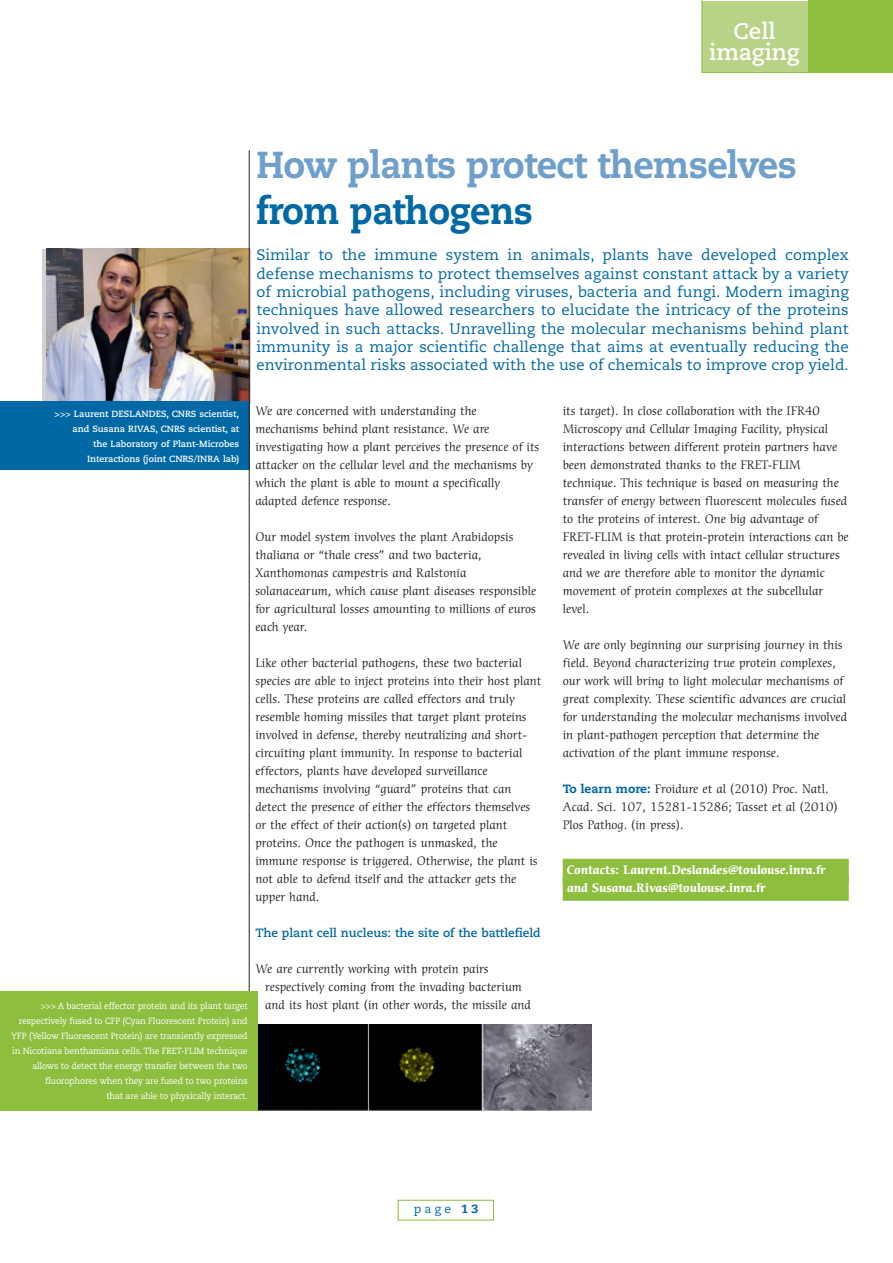
<style>
.page{position:relative;width:893px;height:1263px;background:#fff}
.page>*{position:absolute;margin:0;border:0;box-sizing:border-box;transform-origin:0 0}
.t1{font:800 37.5px "Caecilia";letter-spacing:-.02em;color:#6fa0cb;scale:.95 1}
.t2{font:800 37.5px "Caecilia";letter-spacing:-.02em;color:#0068a5;scale:.95 1}
.t3{font:700 22.5px/21px "Caecilia";color:#fff;text-align:center}
.t4{font:15px/18.3px "Caecilia";letter-spacing:.005em;color:#0068a5;text-align:justify}
.t5{font:12px/18px "Cerigo";color:#231f20}
.t6{font:700 12px/18px "Cerigo";letter-spacing:-.005em;color:#fff}
.t7{font:700 12px "Caecilia";color:#0068a5}
.t8{font:12px "Caecilia";color:#0068a5}
.t9{font:9px/15px "Caecilia";letter-spacing:-.015em;color:#fff;text-align:right;scale:.95 1}
.t10{font:700 9px/15px "Caecilia";color:#fff;text-align:right}
.s1{font-family:"Caecilia";font-weight:800;color:#0068a5}
.s2{font-weight:800}
</style>
<div class="page">
<div style="left:398px;top:1200px;width:96px;height:20px;border:1px solid #8dbe3e"></div>
<div style="left:563px;top:859px;width:286px;height:24px;background:#8dbe3e"></div>
<div style="left:563px;top:877px;width:286px;height:24px;background:#8dbe3e"></div>
<div style="left:701px;top:1px;width:107px;height:72px;background:#b8d387"></div>
<div style="left:808px;top:1px;width:85px;height:72px;background:#8dbe3e"></div>
<svg style="left:42px;top:249px;width:209px;height:154px"></svg>
<img style="left:47px;top:249px;width:202px;height:152px">
<div style="left:0;top:401px;width:249px;height:69px;background:#0068a5"></div>
<hr style="left:249px;top:150px;width:1px;height:899px;background:#231f20">
<img style="left:258px;top:1024px;width:334px;height:86px">
<div style="left:0;top:992px;width:258px;height:119px;background:#8dbe3e"></div>
<h2 class="t3" style="left:709px;top:22px;width:92px">Cell imaging</h2>
<h1 class="t1" style="left:256px;top:149px;width:570px">How plants protect themselves</h1>
<h1 class="t2" style="left:256px;top:195px;width:293px">from pathogens</h1>
<p class="t4" style="left:256px;top:247px;width:594px">Similar to the immune system in animals, plants have developed complex defense mechanisms to protect themselves against constant attack by a variety of microbial pathogens, including viruses, bacteria and fungi. Modern imaging techniques have allowed researchers to elucidate the intricacy of the proteins involved in such attacks. Unravelling the molecular mechanisms behind plant immunity is a major scientific challenge that aims at eventually reducing the environmental risks associated with the use of chemicals to improve crop yield.</p>
<p class="t5" style="left:255px;top:402px;width:285px">We are concerned with understanding the mechanisms behind plant resistance. We are investigating how a plant perceives the presence of its attacker on the cellular level and the mechanisms by which the plant is able to mount a specifically adapted defence response.</p>
<p class="t5" style="left:255px;top:528px;width:282px">Our model system involves the plant Arabidopsis thaliana or “thale cress” and two bacteria, Xanthomonas campestris and Ralstonia solanacearum, which cause plant diseases responsible for agricultural losses amounting to millions of euros each year.</p>
<p class="t5" style="left:255px;top:654px;width:287px">Like other bacterial pathogens, these two bacterial species are able to inject proteins into their host plant cells. These proteins are called effectors and truly resemble homing missiles that target plant proteins involved in defense, thereby neutralizing and short&shy;circuiting plant immunity. In response to bacterial effectors, plants have developed surveillance mechanisms involving “guard” proteins that can detect the presence of either the effectors themselves or the effect of their action(s) on targeted plant proteins. Once the pathogen is unmasked, the immune response is triggered. Otherwise, the plant is not able to defend itself and the attacker gets the upper hand.</p>
<p class="t7" style="left:255px;top:927px;width:287px">The plant cell nucleus: the site of the battlefield</p>
<p class="t5" style="left:265px;top:960px;width:267px;text-indent:-10px">We are currently working with protein pairs respectively coming from the invading bacterium and its host plant (in other words, the missile and</p>
<p class="t5" style="left:563px;top:402px;width:288px">its target). In close collaboration with the IFR40<br>Microscopy and Cellular Imaging Facility, physical interactions between different protein partners have been demonstrated thanks to the FRET-FLIM technique. This technique is based on measuring the transfer of energy between fluorescent molecules fused to the proteins of interest. One big advantage of FRET-FLIM is that protein-protein interactions can be revealed in living cells with intact cellular structures and we are therefore able to monitor the dynamic movement of protein complexes at the subcellular level.</p>
<p class="t5" style="left:563px;top:636px;width:286px">We are only beginning our surprising journey in this field. Beyond characterizing true protein complexes, our work will bring to light molecular mechanisms of great complexity. These scientific advances are crucial for understanding the molecular mechanisms involved in plant-pathogen perception that determine the activation of the plant immune response.</p>
<p class="t5" style="left:563px;top:780px;width:276px"><span class="s1">To learn more:</span> Froidure et al (2010) Proc. Natl.<br>Acad. Sci. 107, 15281-15286; Tasset et al (2010)<br>Plos Pathog. (in press).</p>
<p class="t6" style="left:567px;top:861px;width:261px">Contacts: Laurent.Deslandes@toulouse.inra.fr and Susana.Rivas@toulouse.inra.fr</p>
<p class="t10" style="left:55px;top:407px;width:186px">&gt;&gt;&gt; Laurent DESLANDES, CNRS scientist, and Susana RIVAS, CNRS scientist, at<br>the Laboratory of Plant-Microbes Interactions (joint CNRS/INRA lab)</p>
<p class="t9" style="left:11px;top:999px;width:250px">&gt;&gt;&gt; A bacterial effector protein and its plant target respectively fused to CFP (Cyan Fluorescent Protein) and YFP (Yellow Fluorescent Protein) are transiently expressed in Nicotiana benthamiana cells. The FRET-FLIM technique allows to detect the energy transfer between the two fluorophores when they are fused to two proteins<br>that are able to physically interact.</p>
<p class="t8" style="left:414px;top:1203px;width:66px">page <span class="s2">13</span></p>
</div>
